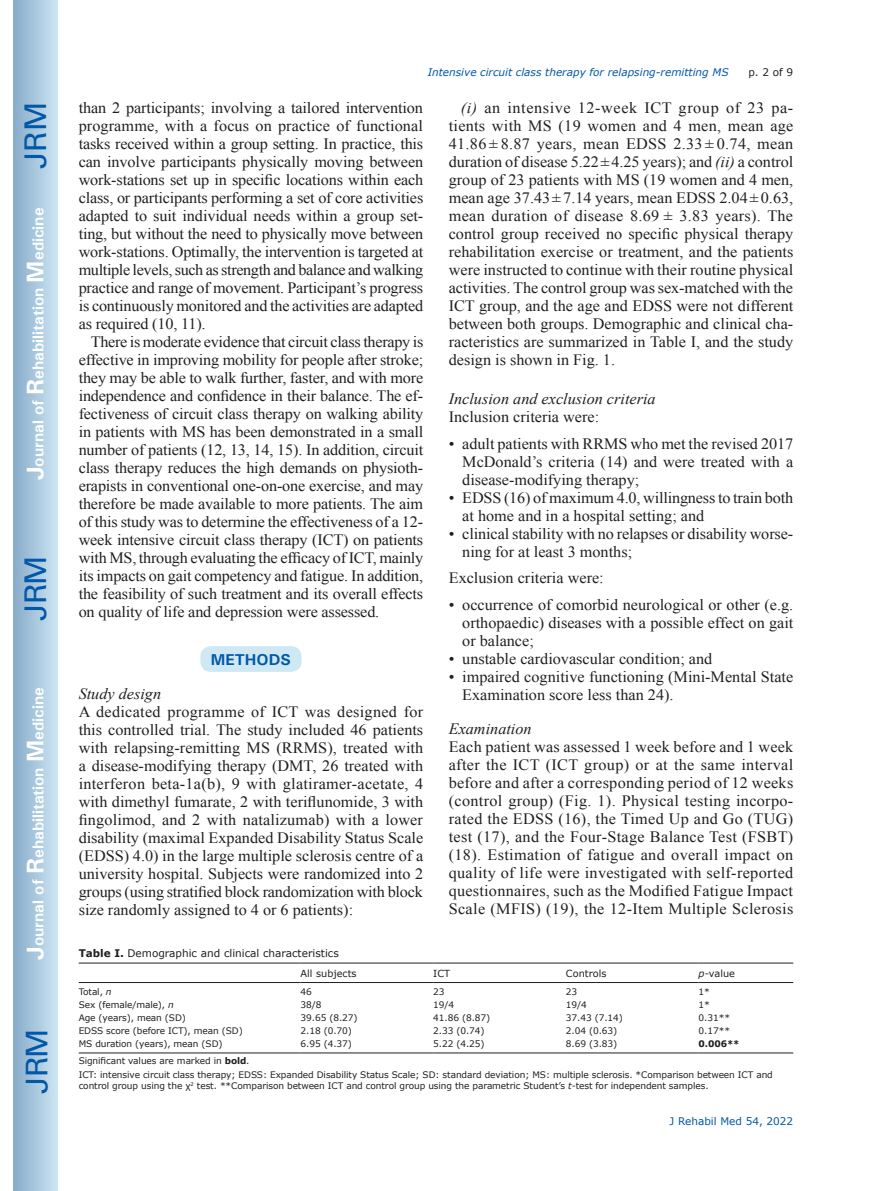
<style>
.page{position:relative;width:872px;height:1191px;background:#fff}
.page>*{position:absolute;margin:0;border:0;box-sizing:border-box;transform-origin:0 0}
.t1{font:30px "Univers";letter-spacing:-.03em;color:#0157a8}
.Txi{font:15.75px/18px "Times New Roman";color:#231f20;text-align:justify}
.Text_below_H2{font:15.75px/18px "Times New Roman";color:#231f20;text-align:justify}
.Tx_below_b_head{font:15.75px/18px "Times New Roman";letter-spacing:.02em;color:#231f20;text-align:justify}
.t2{font:700 15.75px "Univers";color:#fff}
.t3{font:italic 15.75px "Times New Roman";color:#231f20}
.Tx{font:15.75px "Times New Roman";color:#231f20}
.t4{font:700 15.75px "Univers";color:#0157a8}
.t5{font:italic 10.5px "Verdana";color:#0157a8}
.Tabelltitel{font:10.5px "Verdana";color:#231f20}
.t6{font:10.5px "Verdana";color:#0157a8}
.Table_col_head{font:9.75px "Verdana";color:#231f20}
.Table_text{font:9px/10.8px "Verdana";letter-spacing:-.01em;color:#231f20}
.Table_text-2{font:700 9px "Verdana";color:#231f20}
.s1{font-size:24px}
.s2{font-style:italic}
.s3{font-weight:700}
</style>
<div class="page">
<div style="left:14px;top:0;width:43px;height:1191px;background:linear-gradient(to right,#88acca,#cbe5f2)"></div>
<div style="left:200px;top:646px;width:101px;height:26px;background:#cee8f4;border-radius:10px"></div>
<hr style="left:79px;top:962px;width:222px;height:1px;background:#231f20">
<hr style="left:301px;top:962px;width:132px;height:1px;background:#231f20">
<hr style="left:433px;top:962px;width:133px;height:1px;background:#231f20">
<hr style="left:566px;top:962px;width:132px;height:1px;background:#231f20">
<hr style="left:698px;top:962px;width:95px;height:1px;background:#231f20">
<hr style="left:79px;top:982px;width:222px;height:1px;background:#231f20">
<hr style="left:301px;top:982px;width:132px;height:1px;background:#231f20">
<hr style="left:433px;top:982px;width:133px;height:1px;background:#231f20">
<hr style="left:566px;top:982px;width:132px;height:1px;background:#231f20">
<hr style="left:698px;top:982px;width:95px;height:1px;background:#231f20">
<hr style="left:79px;top:1052px;width:222px;height:1px;background:#231f20">
<hr style="left:301px;top:1052px;width:132px;height:1px;background:#231f20">
<hr style="left:433px;top:1052px;width:133px;height:1px;background:#231f20">
<hr style="left:566px;top:1052px;width:132px;height:1px;background:#231f20">
<hr style="left:698px;top:1052px;width:95px;height:1px;background:#231f20">
<h1 class="t1" style="left:18px;top:169px;width:68px;rotate:-90deg">JRM</h1>
<p class="t2" style="left:28px;top:480px;width:274px;rotate:-90deg"><span class="s1">J</span>ournal of <span class="s1">R</span>ehabilitation <span class="s1">M</span>edicine</p>
<h1 class="t1" style="left:18px;top:620px;width:67px;rotate:-90deg">JRM</h1>
<p class="t2" style="left:28px;top:959px;width:274px;rotate:-90deg"><span class="s1">J</span>ournal of <span class="s1">R</span>ehabilitation <span class="s1">M</span>edicine</p>
<h1 class="t1" style="left:19px;top:1093px;width:67px;rotate:-90deg">JRM</h1>
<p class="t5" style="left:427px;top:65px;width:302px">Intensive circuit class therapy for relapsing-remitting MS</p>
<p class="Tabelltitel" style="left:748px;top:65px;width:46px">p. 2 of 9</p>
<p class="Txi" style="left:79px;top:98px;width:346px">than 2 participants; involving a tailored intervention programme, with a focus on practice of functional tasks received within a group setting. In practice, this can involve participants physically moving between work-stations set up in specific locations within each class, or participants performing a set of core activities adapted to suit individual needs within a group set&shy;ting, but without the need to physically move between work-stations. Optimally, the intervention is targeted at multiple levels, such as strength and balance and walking practice and range of movement. Participant’s progress is continuously monitored and the activities are adapted as required (10, 11).</p>
<p class="Txi" style="left:79px;top:332px;width:346px;text-indent:12px">There is moderate evidence that circuit class therapy is effective in improving mobility for people after stroke; they may be able to walk further, faster, and with more independence and confidence in their balance. The ef&shy;fectiveness of circuit class therapy on walking ability in patients with MS has been demonstrated in a small number of patients (12, 13, 14, 15). In addition, circuit class therapy reduces the high demands on physioth&shy;erapists in conventional one-on-one exercise, and may therefore be made available to more patients. The aim of this study was to determine the effectiveness of a 12- week intensive circuit class therapy (ICT) on patients with MS, through evaluating the efficacy of ICT, mainly its impacts on gait competency and fatigue. In addition, the feasibility of such treatment and its overall effects on quality of life and depression were assessed.</p>
<h1 class="t4" style="left:211px;top:649px;width:82px">METHODS</h1>
<h2 class="t3" style="left:79px;top:683px;width:84px">Study design</h2>
<p class="Text_below_H2" style="left:79px;top:702px;width:346px">A dedicated programme of ICT was designed for this controlled trial. The study included 46 patients with relapsing-remitting MS (RRMS), treated with a disease-modifying therapy (DMT, 26 treated with interferon beta-1a(b), 9 with glatiramer-acetate, 4 with dimethyl fumarate, 2 with teriflunomide, 3 with fingolimod, and 2 with natalizumab) with a lower disability (maximal Expanded Disability Status Scale (EDSS) 4.0) in the large multiple sclerosis centre of a university hospital. Subjects were randomized into 2 groups (using stratified block randomization with block size randomly assigned to 4 or 6 patients):</p>
<p class="Txi" style="left:449px;top:98px;width:346px;text-indent:12px"><span class="s2">(i)</span> an intensive 12-week ICT group of 23 pa&shy;tients with MS (19 women and 4 men, mean age 41.86 ± 8.87 years, mean EDSS 2.33 ± 0.74, mean duration of disease 5.22±4.25 years); and <span class="s2">(ii)</span> a control group of 23 patients with MS (19 women and 4 men, mean age 37.43±7.14 years, mean EDSS 2.04±0.63, mean duration of disease 8.69 ± 3.83 years). The control group received no specific physical therapy rehabilitation exercise or treatment, and the patients were instructed to continue with their routine physical activities. The control group was sex-matched with the ICT group, and the age and EDSS were not different between both groups. Demographic and clinical cha&shy;racteristics are summarized in Table I, and the study design is shown in Fig. 1.</p>
<h2 class="t3" style="left:449px;top:388px;width:208px">Inclusion and exclusion criteria</h2>
<p class="Tx" style="left:449px;top:406px;width:152px">Inclusion criteria were:</p>
<p class="Txi" style="left:462px;top:434px;width:332px;text-indent:-14px">• adult patients with RRMS who met the revised 2017<br>McDonald’s criteria (14) and were treated with a disease-modifying therapy;</p>
<p class="Txi" style="left:462px;top:488px;width:332px;text-indent:-14px">• EDSS (16) of maximum 4.0, willingness to train both at home and in a hospital setting; and</p>
<p class="Txi" style="left:462px;top:524px;width:332px;text-indent:-14px">• clinical stability with no relapses or disability worse&shy;ning for at least 3 months;</p>
<p class="Tx" style="left:449px;top:567px;width:156px">Exclusion criteria were:</p>
<p class="Txi" style="left:462px;top:595px;width:332px;text-indent:-14px">• occurrence of comorbid neurological or other (e.g. orthopaedic) diseases with a possible effect on gait or balance;</p>
<p class="Txi" style="left:449px;top:649px;width:265px">• unstable cardiovascular condition; and</p>
<p class="Txi" style="left:462px;top:667px;width:332px;text-indent:-14px">• impaired cognitive functioning (Mini-Mental State<br>Examination score less than 24).</p>
<h2 class="t3" style="left:449px;top:718px;width:84px">Examination</h2>
<p class="Tx_below_b_head" style="left:449px;top:737px;width:346px">Each patient was assessed 1 week before and 1 week after the ICT (ICT group) or at the same interval before and after a corresponding period of 12 weeks (control group) (Fig. 1). Physical testing incorpo&shy;rated the EDSS (16), the Timed Up and Go (TUG) test (17), and the Four-Stage Balance Test (FSBT) (18). Estimation of fatigue and overall impact on quality of life were investigated with self-reported questionnaires, such as the Modified Fatigue Impact Scale (MFIS) (19), the 12-Item Multiple Sclerosis</p>
<p class="Tabelltitel" style="left:79px;top:946px;width:262px"><span class="s3">Table I.</span> Demographic and clinical characteristics</p>
<p class="Table_col_head" style="left:301px;top:966px;width:57px">All subjects</p>
<p class="Table_col_head" style="left:433px;top:966px;width:18px">ICT</p>
<p class="Table_col_head" style="left:566px;top:966px;width:42px">Controls</p>
<p class="Table_col_head" style="left:698px;top:966px;width:38px"><span class="s2">p</span>-value</p>
<p class="Table_text" style="left:79px;top:987px;width:34px">Total, <span class="s2">n</span></p>
<p class="Table_text" style="left:301px;top:987px;width:13px">46</p>
<p class="Table_text" style="left:433px;top:987px;width:13px">23</p>
<p class="Table_text" style="left:566px;top:987px;width:13px">23</p>
<p class="Table_text" style="left:698px;top:987px;width:13px">1*</p>
<p class="Table_text" style="left:79px;top:999px;width:97px">Sex (female/male), <span class="s2">n</span></p>
<p class="Table_text" style="left:301px;top:999px;width:22px">38/8</p>
<p class="Table_text" style="left:433px;top:999px;width:22px">19/4</p>
<p class="Table_text" style="left:566px;top:999px;width:22px">19/4</p>
<p class="Table_text" style="left:698px;top:999px;width:13px">1*</p>
<p class="Table_text" style="left:79px;top:1012px;width:109px">Age (years), mean (SD)</p>
<p class="Table_text" style="left:301px;top:1012px;width:58px">39.65 (8.27)</p>
<p class="Table_text" style="left:433px;top:1012px;width:58px">41.86 (8.87)</p>
<p class="Table_text" style="left:566px;top:1012px;width:58px">37.43 (7.14)</p>
<p class="Table_text" style="left:698px;top:1012px;width:33px">0.31**</p>
<p class="Table_text" style="left:79px;top:1025px;width:166px">EDSS score (before ICT), mean (SD)</p>
<p class="Table_text" style="left:301px;top:1025px;width:53px">2.18 (0.70)</p>
<p class="Table_text" style="left:433px;top:1025px;width:53px">2.33 (0.74)</p>
<p class="Table_text" style="left:566px;top:1025px;width:53px">2.04 (0.63)</p>
<p class="Table_text" style="left:698px;top:1025px;width:33px">0.17**</p>
<p class="Table_text" style="left:79px;top:1038px;width:145px">MS duration (years), mean (SD)</p>
<p class="Table_text" style="left:301px;top:1038px;width:53px">6.95 (4.37)</p>
<p class="Table_text" style="left:433px;top:1038px;width:53px">5.22 (4.25)</p>
<p class="Table_text" style="left:566px;top:1038px;width:53px">8.69 (3.83)</p>
<p class="Table_text-2" style="left:698px;top:1037px;width:43px">0.006**</p>
<p class="Table_text" style="left:79px;top:1055px;width:172px">Significant values are marked in <span class="s3">bold</span>.</p>
<p class="Table_text" style="left:79px;top:1069px;width:695px">ICT: intensive circuit class therapy; EDSS: Expanded Disability Status Scale; SD: standard deviation; MS: multiple sclerosis. *Comparison between ICT and control group using the χ<sup>2</sup> test. **Comparison between ICT and control group using the parametric Student’s <span class="s2">t</span>-test for independent samples.</p>
<p class="t6" style="left:669px;top:1114px;width:125px">J Rehabil Med 54, 2022</p>
</div>
